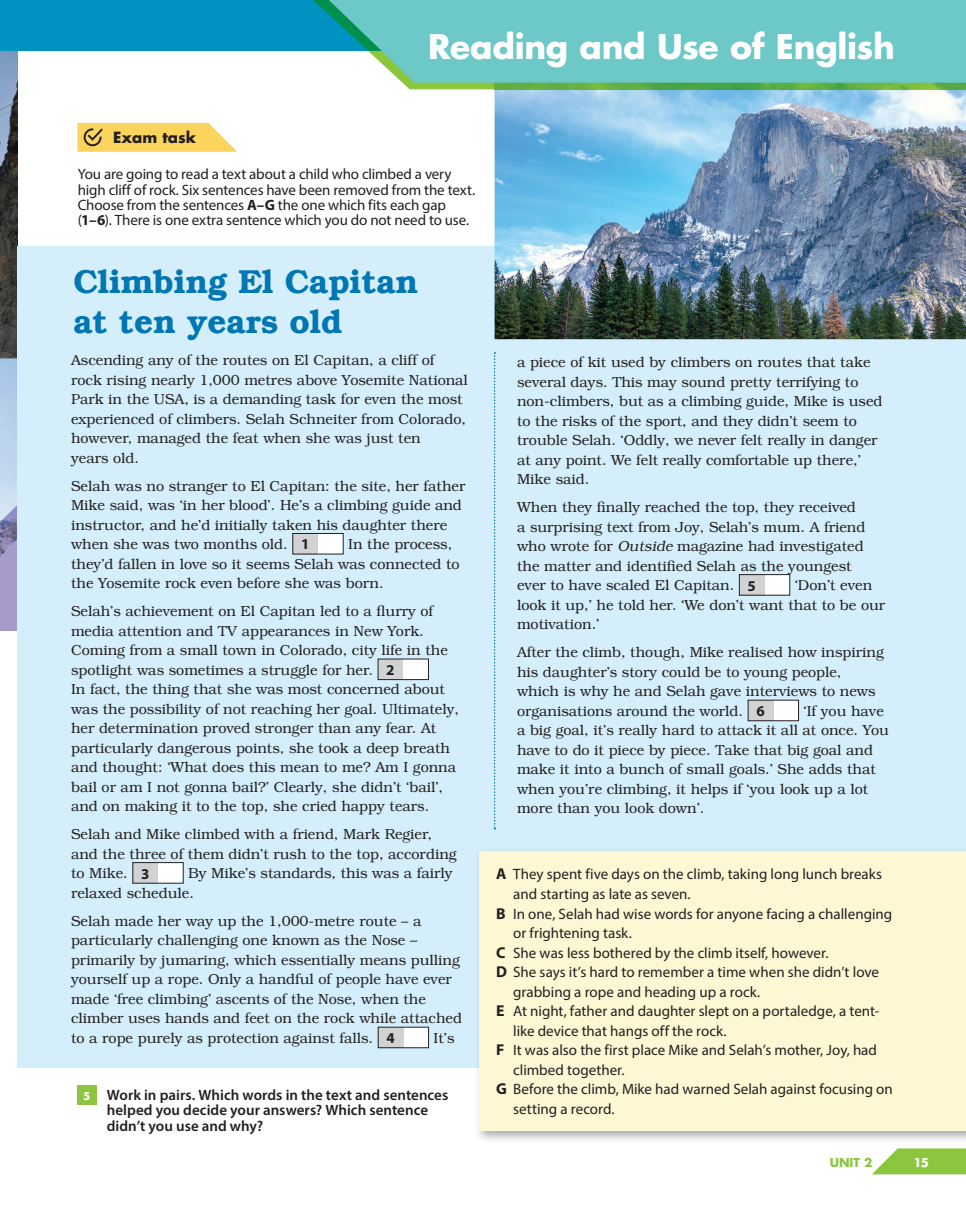
<style>
.page{position:relative;width:966px;height:1208px;background:#fff}
.page>*{position:absolute;margin:0;border:0;box-sizing:border-box;transform-origin:0 0}
.t1{font:600 33px/39.6px "Bookman ITC Std";color:#0076b2}
.t2{font:700 33px "Futura LT Pro";letter-spacing:-.01em;color:#fff}
.t3{font:15px/15.3px "Myriad Pro";color:#231f20}
.t4{font:600 15px/15.3px "Myriad Pro";color:#231f20}
.t5{font:700 15px "Futura LT Pro";color:#231f20}
.t6{font:300 14.4px/19.5px "Bookman ITC Std";color:#231f20}
.t7{font:700 12px "Futura LT Pro";color:#8bc63e}
.t8{font:700 12px "Futura LT Pro";color:#fff}
.t9{font:700 10.65px "Futura LT Pro";color:#fff}
.s1{font-weight:700}
.s2{font-family:"Myriad Pro";font-weight:700;font-size:15px}
.s3{font-style:italic}
.s4{font-weight:700;font-size:15.75px}
</style>
<div class="page">
<img style="left:0;top:51px;width:17px;height:454px">
<div style="left:17px;top:246px;width:948px;height:821px;background:#d4effb"></div>
<svg style="left:493px;top:352px;width:2px;height:477px"></svg>
<img style="left:494px;top:89px;width:471px;height:250px">
<div style="left:77px;top:1085px;width:19px;height:19px;background:#8bc63e"></div>
<div style="left:479px;top:850px;width:486px;height:280px;background:#fef7d4"></div>
<svg style="left:77px;top:123px;width:160px;height:29px;background:#f5d36b"></svg>
<svg style="left:403px;top:83px;width:562px;height:6px;background:#66b244"></svg>
<div style="left:0;top:0;width:329px;height:51px;background:#0093c1"></div>
<svg style="left:329px;top:0;width:636px;height:83px;background:#6ec9c5"></svg>
<div style="left:293px;top:533px;width:50px;height:21px;background:#fff"></div>
<div style="left:293px;top:533px;width:25px;height:21px;background:#d1d2d4"></div>
<div style="left:292px;top:533px;width:51px;height:21px;border:1px solid #231f20"></div>
<div style="left:378px;top:659px;width:50px;height:20px;background:#fff"></div>
<div style="left:378px;top:659px;width:25px;height:20px;background:#d1d2d4"></div>
<div style="left:377px;top:658px;width:52px;height:22px;border:1px solid #231f20"></div>
<div style="left:133px;top:862px;width:50px;height:21px;background:#fff"></div>
<div style="left:133px;top:862px;width:25px;height:21px;background:#d1d2d4"></div>
<div style="left:132px;top:862px;width:51px;height:21px;border:1px solid #231f20"></div>
<div style="left:378px;top:1027px;width:50px;height:20px;background:#fff"></div>
<div style="left:378px;top:1027px;width:25px;height:20px;background:#d1d2d4"></div>
<div style="left:377px;top:1026px;width:52px;height:22px;border:1px solid #231f20"></div>
<div style="left:739px;top:574px;width:50px;height:21px;background:#fff"></div>
<div style="left:739px;top:574px;width:25px;height:21px;background:#d1d2d4"></div>
<div style="left:738px;top:574px;width:51px;height:21px;border:1px solid #231f20"></div>
<div style="left:747px;top:700px;width:51px;height:20px;background:#fff"></div>
<div style="left:748px;top:700px;width:25px;height:20px;background:#d1d2d4"></div>
<div style="left:747px;top:700px;width:51px;height:21px;border:1px solid #231f20"></div>
<svg style="left:0;top:557px;width:17px;height:74px"></svg>
<img style="left:0;top:505px;width:17px;height:52px">
<svg style="left:872px;top:1148px;width:93px;height:26px;background:#9cce5b"></svg>
<h1 class="t2" style="left:428px;top:21px;width:468px">Reading and Use of English</h1>
<p class="t5" style="left:113px;top:126px;width:84px">Exam task</p>
<p class="t3" style="left:78px;top:166px;width:399px">You are going to read a text about a child who climbed a very high cliff of rock. Six sentences have been removed from the text.<br>Choose from the sentences <span class="s1">A–G</span> the one which fits each gap (<span class="s1">1–6</span>). There is one extra sentence which you do not need to use.</p>
<h1 class="t1" style="left:73px;top:263px;width:346px">Climbing El Capitan at ten years old</h1>
<p class="t6" style="left:71px;top:351px;width:398px">Ascending any of the routes on El Capitan, a cliff of rock rising nearly 1,000 metres above Yosemite National Park in the USA, is a demanding task for even the most experienced of climbers. Selah Schneiter from Colorado, however, managed the feat when she was just ten<br>years old.</p>
<p class="t6" style="left:71px;top:477px;width:395px">Selah was no stranger to El Capitan: the site, her father Mike said, was ‘in her blood’. He’s a climbing guide and instructor, and he’d initially taken his daughter there when she was two months old. <span class="s2">1</span></p>
<p class="t6" style="left:71px;top:535px;width:390px;text-indent:277px">In the process, they’d fallen in love so it seems Selah was connected to the Yosemite rock even before she was born.</p>
<p class="t6" style="left:71px;top:602px;width:389px">Selah’s achievement on El Capitan led to a flurry of media attention and TV appearances in New York.<br>Coming from a small town in Colorado, city life in the spotlight was sometimes a struggle for her. <span class="s2">2<br></span>In fact, the thing that she was most concerned about was the possibility of not reaching her goal. Ultimately, her determination proved stronger than any fear. At particularly dangerous points, she took a deep breath and thought: ‘What does this mean to me? Am I gonna bail or am I not gonna bail?’ Clearly, she didn’t ‘bail’, and on making it to the top, she cried happy tears.</p>
<p class="t6" style="left:71px;top:825px;width:387px">Selah and Mike climbed with a friend, Mark Regier, and the three of them didn’t rush to the top, according to Mike. <span class="s2">3</span></p>
<p class="t6" style="left:71px;top:864px;width:383px;text-indent:117px">By Mike’s standards, this was a fairly relaxed schedule.</p>
<p class="t6" style="left:71px;top:912px;width:392px">Selah made her way up the 1,000-metre route – a particularly challenging one known as the Nose – primarily by jumaring, which essentially means pulling yourself up a rope. Only a handful of people have ever made ‘free climbing’ ascents of the Nose, when the climber uses hands and feet on the rock while attached to a rope purely as protection against falls. <span class="s2">4</span></p>
<p class="t6" style="left:433px;top:1029px;width:23px">It’s</p>
<p class="t9" style="left:83px;top:1087px;width:9px">5</p>
<p class="t4" style="left:107px;top:1086px;width:343px">Work in pairs. Which words in the text and sentences helped you decide your answers? Which sentence didn’t you use and why?</p>
<p class="t6" style="left:517px;top:354px;width:367px">a piece of kit used by climbers on routes that take several days. This may sound pretty terrifying to non-climbers, but as a climbing guide, Mike is used to the risks of the sport, and they didn’t seem to trouble Selah. ‘Oddly, we never felt really in danger at any point. We felt really comfortable up there,’ Mike said.</p>
<p class="t6" style="left:517px;top:499px;width:350px">When they finally reached the top, they received a surprising text from Joy, Selah’s mum. A friend who wrote for <span class="s3">Outside</span> magazine had investigated the matter and identified Selah as the youngest ever to have scaled El Capitan. <span class="s2">5</span></p>
<p class="t6" style="left:517px;top:577px;width:369px;text-indent:277px">‘Don’t even look it up,’ he told her. ‘We don’t want that to be our motivation.’</p>
<p class="t6" style="left:517px;top:644px;width:368px">After the climb, though, Mike realised how inspiring his daughter’s story could be to young people, which is why he and Selah gave interviews to news organisations around the world. <span class="s2">6</span></p>
<p class="t6" style="left:517px;top:702px;width:373px;text-indent:286px">‘If you have a big goal, it’s really hard to attack it all at once. You have to do it piece by piece. Take that big goal and make it into a bunch of small goals.’ She adds that when you’re climbing, it helps if ‘you look up a lot more than you look down’.</p>
<p class="t3" style="left:496px;top:866px;width:387px"><span class="s4">A</span> They spent five days on the climb, taking long lunch breaks</p>
<p class="t3" style="left:513px;top:886px;width:179px">and starting as late as seven.</p>
<p class="t3" style="left:496px;top:905px;width:397px"><span class="s4">B</span> In one, Selah had wise words for anyone facing a challenging</p>
<p class="t3" style="left:513px;top:925px;width:120px">or frightening task.</p>
<p class="t3" style="left:496px;top:944px;width:333px"><span class="s4">C</span> She was less bothered by the climb itself, however.</p>
<p class="t3" style="left:496px;top:964px;width:384px"><span class="s4">D</span> She says it’s hard to remember a time when she didn’t love</p>
<p class="t3" style="left:513px;top:983px;width:248px">grabbing a rope and heading up a rock.</p>
<p class="t3" style="left:496px;top:1003px;width:384px"><span class="s4">E</span> At night, father and daughter slept on a portaledge, a tent-</p>
<p class="t3" style="left:513px;top:1022px;width:215px">like device that hangs off the rock.</p>
<p class="t3" style="left:496px;top:1042px;width:382px"><span class="s4">F</span> It was also the first place Mike and Selah’s mother, Joy, had</p>
<p class="t3" style="left:513px;top:1061px;width:113px">climbed together.</p>
<p class="t3" style="left:496px;top:1081px;width:398px"><span class="s4">G</span> Before the climb, Mike had warned Selah against focusing on</p>
<p class="t3" style="left:513px;top:1100px;width:103px">setting a record.</p>
<p class="t7" style="left:829px;top:1153px;width:44px">UNIT 2</p>
<p class="t8" style="left:913px;top:1153px;width:17px">15</p>
</div>
